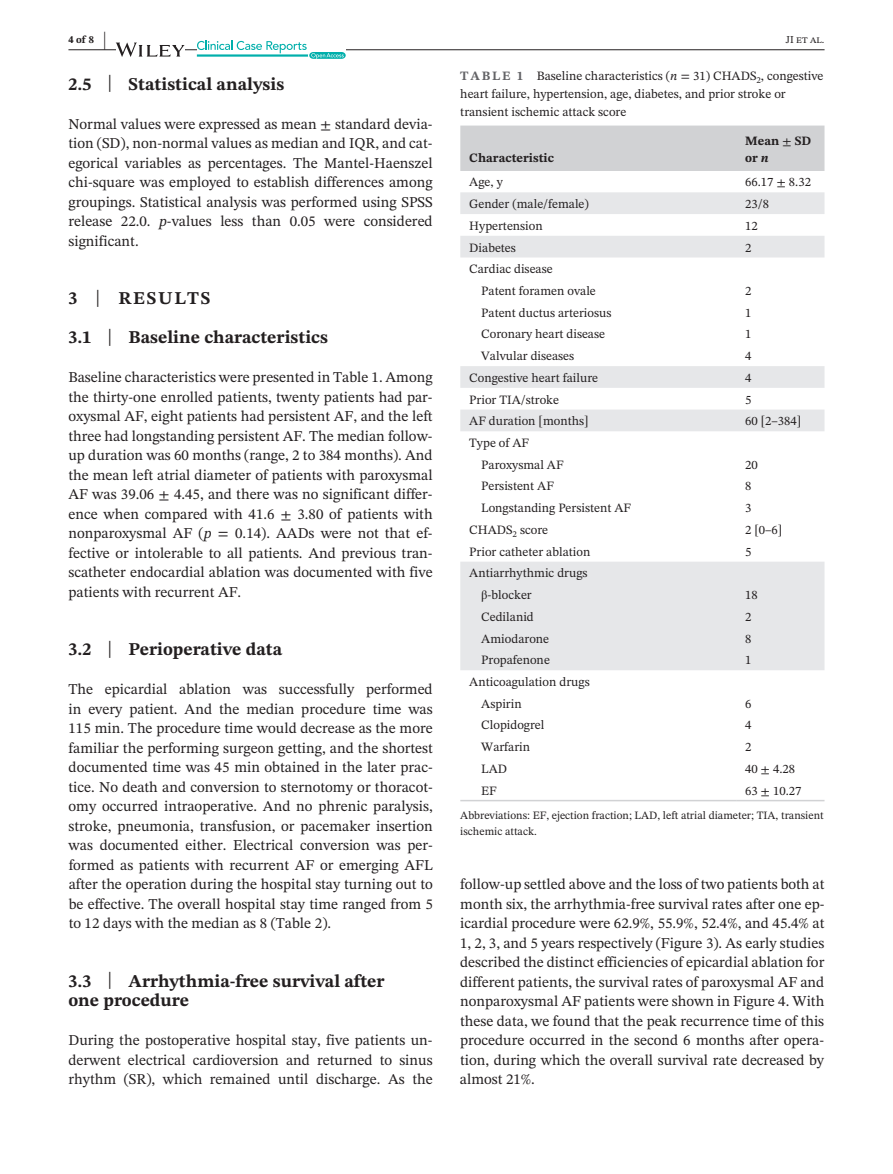
<style>
.page{position:relative;width:893px;height:1174px;background:#fff}
.page>*{position:absolute;margin:0;border:0;box-sizing:border-box;transform-origin:0 0}
.t1{font:700 18px/39px "STIX Two Text";color:#231f20}
.t2{font:15px/19.5px "STIX Two Text";color:#231f20;text-align:justify}
.t3{font:12.75px/21.8px "STIX Two Text";color:#231f20}
.t4{font:700 12.75px/17.2px "STIX Two Text";color:#231f20}
.t5{font:11.25px/15.8px "STIX Two Text";color:#231f20}
.t6{font:10.5px "STIX Two Text";color:#231f20}
.t7{font:700 10.5px "STIX Two Text";color:#231f20}
.s1{font-size:21px}
.s2{font-weight:400;font-size:23.7px}
.s3{font-style:italic}
.s4{font-weight:700;color:#636366}
.s5{font-weight:400}
.s6{font-family:"STIX"}
</style>
<div class="page">
<hr style="left:68px;top:49px;width:756px;height:1px;background:#231f20">
<svg style="left:116px;top:43px;width:69px;height:14px"></svg>
<svg style="left:197px;top:41px;width:149px;height:18px"></svg>
<div style="left:460px;top:126px;width:364px;height:45px;background:#d1d2d4"></div>
<svg style="left:460px;top:192px;width:364px;height:478px"></svg>
<hr style="left:460px;top:800px;width:276px;height:1px;background:#d1d2d4">
<hr style="left:736px;top:800px;width:88px;height:1px;background:#d1d2d4">
<p class="t7" style="left:68px;top:32px;width:39px">4 of 8 <span class="s1">|</span></p>
<p class="t6" style="left:786px;top:32px;width:40px">JI et al.</p>
<p class="t1" style="left:68px;top:65px;width:217px">2.5 <span class="s2">|</span> Statistical analysis</p>
<p class="t2" style="left:68px;top:114px;width:366px">Normal values were expressed as mean ± standard devia&shy;tion (SD), non-normal values as median and IQR, and cat&shy;egorical variables as percentages. The Mantel-Haenszel chi-square was employed to establish differences among groupings. Statistical analysis was performed using SPSS release 22.0. <span class="s3">p</span>-values less than 0.05 were considered significant.</p>
<p class="t3" style="left:460px;top:66px;width:365px;line-height:18px"><span class="s4">TABLE 1</span> Baseline characteristics (<span class="s3">n</span> = 31) CHADS<sub>2</sub>, congestive heart failure, hypertension, age, diabetes, and prior stroke or transient ischemic attack score</p>
<p class="t4" style="left:469px;top:149px;width:86px">Characteristic</p>
<p class="t4" style="left:745px;top:132px;width:68px">Mean <span class="s5">±</span> SD or <span class="s3">n</span></p>
<p class="t3" style="left:469px;top:171px;width:35px">Age, y</p>
<p class="t3" style="left:745px;top:171px;width:67px">66.17 ± 8.32</p>
<p class="t3" style="left:469px;top:193px;width:121px">Gender (male/female)</p>
<p class="t3" style="left:745px;top:193px;width:25px">23/8</p>
<p class="t3" style="left:469px;top:215px;width:75px">Hypertension</p>
<p class="t3" style="left:745px;top:215px;width:14px">12</p>
<p class="t3" style="left:469px;top:236px;width:48px">Diabetes</p>
<p class="t3" style="left:745px;top:236px;width:8px">2</p>
<p class="t3" style="left:481px;top:258px;width:116px;text-indent:-12px">Cardiac disease<br>Patent foramen ovale</p>
<p class="t3" style="left:745px;top:280px;width:8px">2</p>
<p class="t1" style="left:68px;top:279px;width:261px">3 <span class="s2">|</span> RESULTS<br>3.1 <span class="s2">|</span> Baseline characteristics</p>
<p class="t2" style="left:68px;top:367px;width:366px">Baseline characteristics were presented in Table 1. Among the thirty-one enrolled patients, twenty patients had par&shy;oxysmal AF, eight patients had persistent AF, and the left three had longstanding persistent AF. The median follow&shy;up duration was 60 months (range, 2 to 384 months). And the mean left atrial diameter of patients with paroxysmal AF was 39.06 ± 4.45, and there was no significant differ&shy;ence when compared with 41.6 ± 3.80 of patients with nonparoxysmal AF (<span class="s3">p</span> = 0.14). AADs were not that ef&shy;fective or intolerable to all patients. And previous tran&shy;scatheter endocardial ablation was documented with five patients with recurrent AF.</p>
<p class="t3" style="left:481px;top:301px;width:132px">Patent ductus arteriosus</p>
<p class="t3" style="left:745px;top:301px;width:8px">1</p>
<p class="t3" style="left:481px;top:323px;width:125px">Coronary heart disease</p>
<p class="t3" style="left:745px;top:323px;width:8px">1</p>
<p class="t3" style="left:481px;top:345px;width:94px">Valvular diseases</p>
<p class="t3" style="left:745px;top:345px;width:8px">4</p>
<p class="t3" style="left:469px;top:367px;width:130px">Congestive heart failure</p>
<p class="t3" style="left:745px;top:367px;width:8px">4</p>
<p class="t3" style="left:469px;top:388px;width:91px">Prior TIA/stroke</p>
<p class="t3" style="left:745px;top:388px;width:8px">5</p>
<p class="t3" style="left:469px;top:410px;width:121px">AF duration [months]</p>
<p class="t3" style="left:745px;top:410px;width:58px">60 [2–384]</p>
<p class="t3" style="left:481px;top:432px;width:84px;text-indent:-12px">Type of AF<br>Paroxysmal AF</p>
<p class="t3" style="left:745px;top:453px;width:14px">20</p>
<p class="t3" style="left:481px;top:475px;width:74px">Persistent AF</p>
<p class="t3" style="left:745px;top:475px;width:8px">8</p>
<p class="t3" style="left:481px;top:497px;width:151px">Longstanding Persistent AF</p>
<p class="t3" style="left:745px;top:497px;width:8px">3</p>
<p class="t3" style="left:469px;top:519px;width:80px">CHADS<sub>2</sub> score</p>
<p class="t3" style="left:745px;top:519px;width:39px">2 [0–6]</p>
<p class="t3" style="left:469px;top:540px;width:123px">Prior catheter ablation</p>
<p class="t3" style="left:745px;top:540px;width:8px">5</p>
<p class="t3" style="left:481px;top:562px;width:108px;text-indent:-12px">Antiarrhythmic drugs <span class="s6">β</span>-blocker</p>
<p class="t3" style="left:745px;top:584px;width:14px">18</p>
<p class="t1" style="left:68px;top:630px;width:215px">3.2 <span class="s2">|</span> Perioperative data</p>
<p class="t2" style="left:68px;top:679px;width:366px">The epicardial ablation was successfully performed in every patient. And the median procedure time was 115 min. The procedure time would decrease as the more familiar the performing surgeon getting, and the shortest documented time was 45 min obtained in the later prac&shy;tice. No death and conversion to sternotomy or thoracot&shy;omy occurred intraoperative. And no phrenic paralysis, stroke, pneumonia, transfusion, or pacemaker insertion was documented either. Electrical conversion was per&shy;formed as patients with recurrent AF or emerging AFL after the operation during the hospital stay turning out to be effective. The overall hospital stay time ranged from 5 to 12 days with the median as 8 (Table 2).</p>
<p class="t1" style="left:68px;top:971px;width:318px;line-height:19.5px">3.3 <span class="s2">|</span> Arrhythmia-free survival after one procedure</p>
<p class="t2" style="left:68px;top:1030px;width:366px">During the postoperative hospital stay, five patients un&shy;derwent electrical cardioversion and returned to sinus rhythm (SR), which remained until discharge. As the</p>
<p class="t3" style="left:481px;top:605px;width:54px">Cedilanid</p>
<p class="t3" style="left:745px;top:605px;width:8px">2</p>
<p class="t3" style="left:481px;top:627px;width:69px">Amiodarone</p>
<p class="t3" style="left:745px;top:627px;width:8px">8</p>
<p class="t3" style="left:481px;top:649px;width:70px">Propafenone</p>
<p class="t3" style="left:745px;top:649px;width:8px">1</p>
<p class="t3" style="left:481px;top:671px;width:110px;text-indent:-12px">Anticoagulation drugs<br>Aspirin</p>
<p class="t3" style="left:745px;top:692px;width:8px">6</p>
<p class="t3" style="left:481px;top:714px;width:65px">Clopidogrel</p>
<p class="t3" style="left:745px;top:714px;width:8px">4</p>
<p class="t3" style="left:481px;top:736px;width:50px">Warfarin</p>
<p class="t3" style="left:745px;top:736px;width:8px">2</p>
<p class="t3" style="left:481px;top:757px;width:27px">LAD</p>
<p class="t3" style="left:745px;top:757px;width:52px">40 ± 4.28</p>
<p class="t3" style="left:481px;top:779px;width:17px">EF</p>
<p class="t3" style="left:745px;top:779px;width:58px">63 ± 10.27</p>
<p class="t5" style="left:460px;top:807px;width:365px">Abbreviations: EF, ejection fraction; LAD, left atrial diameter; TIA, transient ischemic attack.</p>
<p class="t2" style="left:460px;top:874px;width:366px">follow-up settled above and the loss of two patients both at month six, the arrhythmia-free survival rates after one ep&shy;icardial procedure were 62.9%, 55.9%, 52.4%, and 45.4% at 1, 2, 3, and 5 years respectively (Figure 3). As early studies described the distinct efficiencies of epicardial ablation for different patients, the survival rates of paroxysmal AF and nonparoxysmal AF patients were shown in Figure 4. With these data, we found that the peak recurrence time of this procedure occurred in the second 6 months after opera&shy;tion, during which the overall survival rate decreased by almost 21%.</p>
</div>
